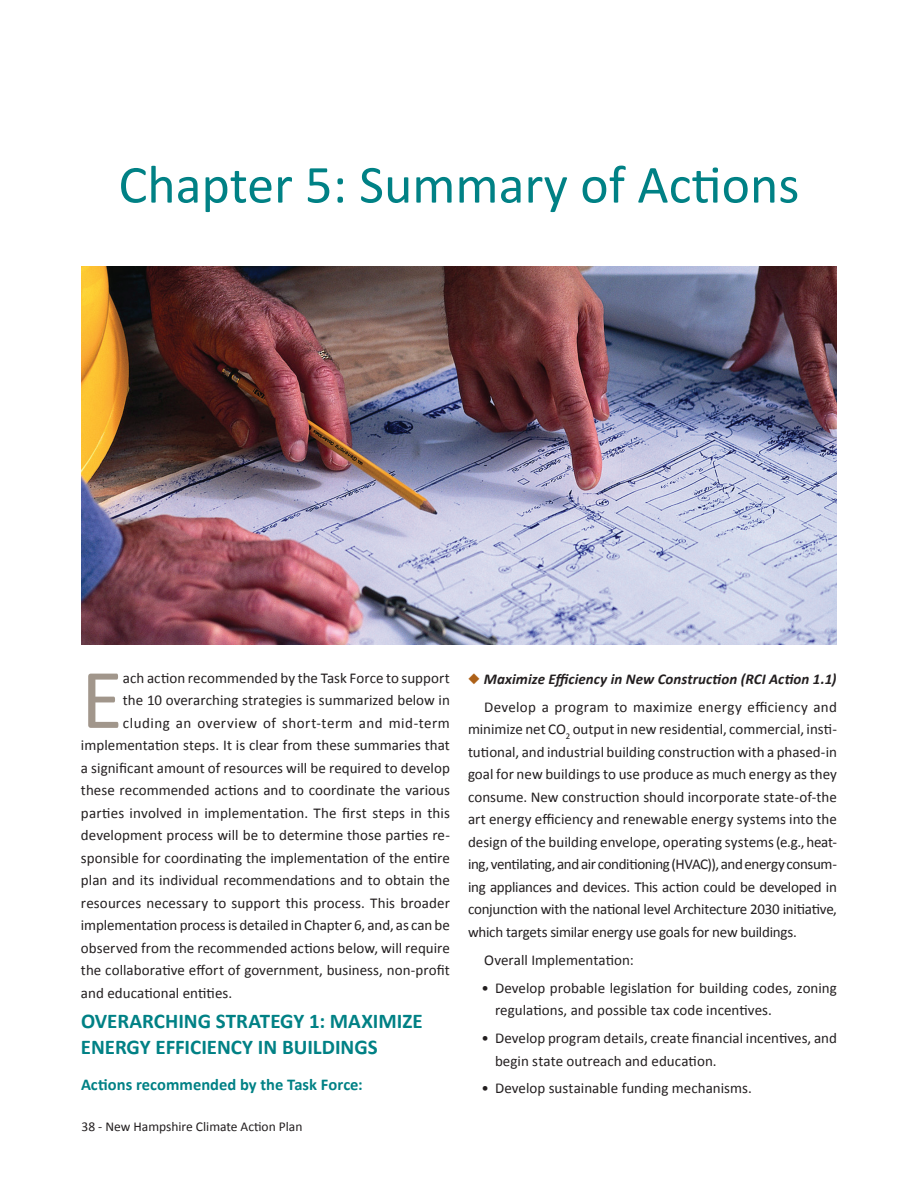
<style>
.page{position:relative;width:918px;height:1188px;background:#fff}
.page>*{position:absolute;margin:0;border:0;box-sizing:border-box;transform-origin:0 0}
.t1{font:85.95px "Calibri";color:#a1968b}
.t2{font:54px "Calibri";color:#008185}
.t3{font:700 21px/25.2px "Calibri";color:#008185}
.t4{font:700 16.5px "Calibri";letter-spacing:.005em;color:#008185}
.t5{font:15px/22.5px "Calibri";letter-spacing:.005em;color:#231f20}
.t6{font:italic 700 15px/27.9px "Calibri";letter-spacing:.005em;color:#231f20;text-align:right}
.t7{font:15px "Calibri";letter-spacing:.03em;color:#231f20}
.t8{font:13.5px "Calibri";color:#231f20}
.s1{color:#ad6118}
.s2{font-weight:400;font-style:normal}
</style>
<div class="page">
<img style="left:81px;top:267px;width:756px;height:378px">
<h2 class="t2" style="left:119px;top:151px;width:682px">Chapter 5: Summary of Actions</h2>
<h1 class="t1" style="left:81px;top:646px;width:43px">E</h1>
<p class="t5" style="left:123px;top:666px;width:329px">ach action recommended by the Task Force to support</p>
<p class="t5" style="left:123px;top:688px;width:328px">the 10 overarching strategies is summarized below in</p>
<p class="t7" style="left:123px;top:714px;width:329px">cluding an overview of short-term and mid-term</p>
<p class="t5" style="left:81px;top:733px;width:370px">implementation steps. It is clear from these summaries that</p>
<p class="t5" style="left:81px;top:756px;width:370px">a significant amount of resources will be required to develop</p>
<p class="t5" style="left:81px;top:778px;width:370px">these recommended actions and to coordinate the various</p>
<p class="t5" style="left:81px;top:801px;width:370px">parties involved in implementation. The first steps in this</p>
<p class="t5" style="left:81px;top:823px;width:370px">development process will be to determine those parties re-</p>
<p class="t5" style="left:81px;top:846px;width:370px">sponsible for coordinating the implementation of the entire</p>
<p class="t5" style="left:81px;top:868px;width:370px">plan and its individual recommendations and to obtain the</p>
<p class="t5" style="left:81px;top:891px;width:370px">resources necessary to support this process. This broader</p>
<p class="t5" style="left:81px;top:913px;width:370px">implementation process is detailed in Chapter 6, and, as can be</p>
<p class="t5" style="left:81px;top:936px;width:371px">observed from the recommended actions below, will require</p>
<p class="t5" style="left:81px;top:958px;width:370px">the collaborative effort of government, business, non-profit</p>
<p class="t5" style="left:81px;top:981px;width:153px">and educational entities.</p>
<h3 class="t3" style="left:81px;top:1008px;width:180px">OVERARCH ING STRATEG</h3>
<h3 class="t3" style="left:81px;top:1008px;width:341px;text-indent:213px">Y 1: MAXIMIZE<br>ENERGY EFFICIENCY IN BUILDINGS</h3>
<p class="t4" style="left:81px;top:1074px;width:283px">ACTIONS RECOMMENDED BY THE TASK FORCE:</p>
<p class="t8" style="left:82px;top:1118px;width:223px">38 - New Hampshire Climate Action Plan</p>
<p class="t6" style="left:468px;top:664px;width:370px"><span class="s1">◆</span> Maximize Efficiency in New Construction (RCI Action 1.1)<br><span class="s2">Develop a program to maximize energy efficiency and</span></p>
<p class="t5" style="left:468px;top:717px;width:371px;text-align:justify">minimize net CO<sub>2</sub> output in new residential, commercial, insti&shy;tutional, and industrial building construction with a phased-in goal for new buildings to use produce as much energy as they consume. New construction should incorporate state-of-the art energy efficiency and renewable energy systems into the design of the building envelope, operating systems (e.g., heat&shy;ing, ventilating, and air conditioning (HVAC)), and energy consum&shy;ing appliances and devices. This action could be developed in conjunction with the national level Architecture 2030 initiative, which targets similar energy use goals for new buildings.</p>
<p class="t5" style="left:484px;top:948px;width:151px">Overall Implementation:</p>
<p class="t5" style="left:495px;top:976px;width:343px;text-indent:-14px">• Develop probable legislation for building codes, zoning regulations, and possible tax code incentives.</p>
<p class="t5" style="left:495px;top:1026px;width:343px;text-indent:-14px">• Develop program details, create financial incentives, and begin state outreach and education.</p>
<p class="t5" style="left:482px;top:1076px;width:272px">• Develop sustainable funding mechanisms.</p>
</div>
